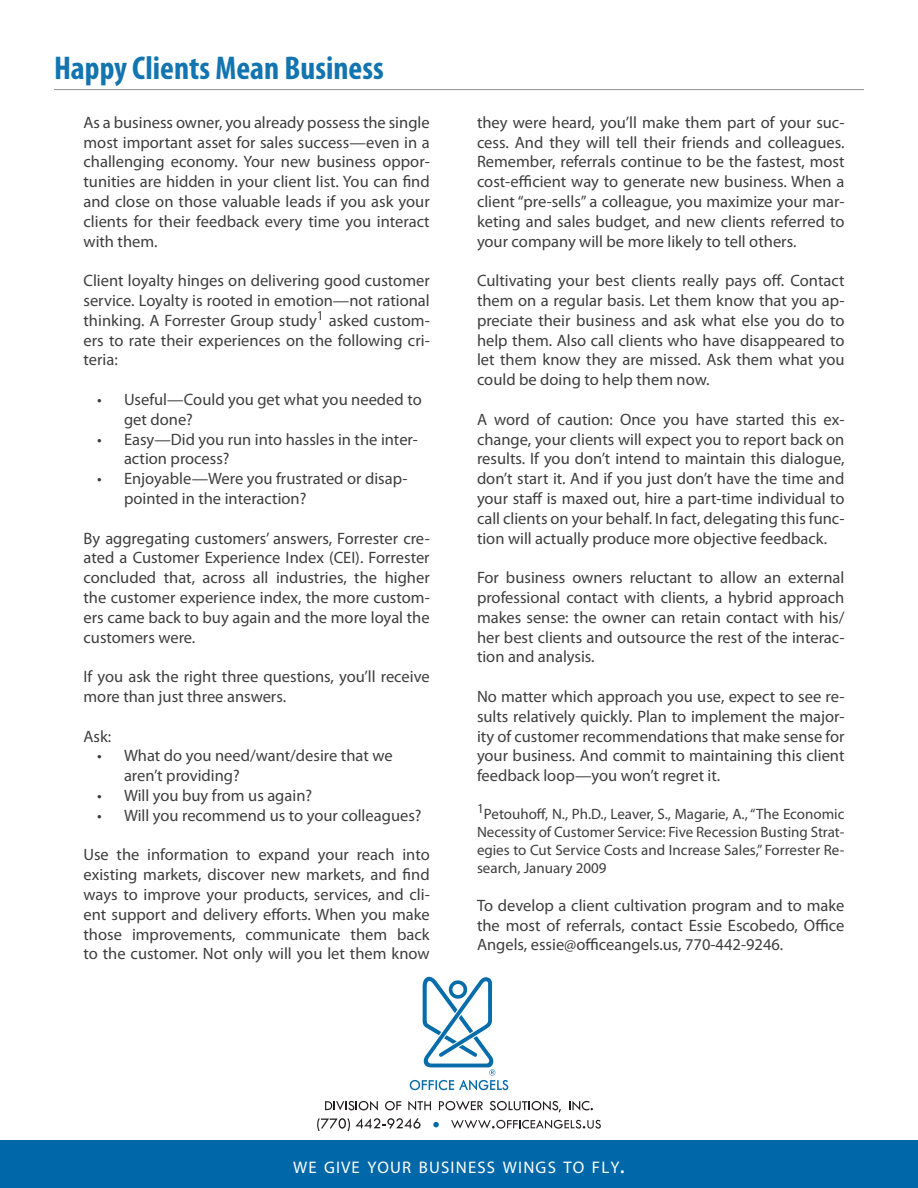
<style>
.page{position:relative;width:918px;height:1188px;background:#fff}
.page>*{position:absolute;margin:0;border:0;box-sizing:border-box;transform-origin:0 0}
.subhead{font:700 condensed 33px "Myriad Pro";color:#1375b0}
.t1{font:16.8px "Myriad Pro";letter-spacing:.07em;color:#fff}
.bullets{font:16.5px/19.8px "Myriad Pro";color:#3e3e3f;text-align:justify}
.t2{font:15px/18px "Myriad Pro";color:#3e3e3f;text-align:justify}
.s1{font-size:24px}
</style>
<div class="page">
<hr style="left:54px;top:89px;width:810px;height:1px;background:#231f20">
<div style="left:0;top:1141px;width:918px;height:47px;background:#0068a9"></div>
<svg style="left:410px;top:977px;width:98px;height:113px"></svg>
<svg style="left:325px;top:1101px;width:53px;height:10px"></svg>
<svg style="left:385px;top:1101px;width:16px;height:9px"></svg>
<svg style="left:408px;top:1101px;width:23px;height:10px"></svg>
<svg style="left:439px;top:1101px;width:44px;height:9px"></svg>
<svg style="left:490px;top:1101px;width:71px;height:11px"></svg>
<svg style="left:569px;top:1101px;width:24px;height:10px"></svg>
<svg style="left:317px;top:1118px;width:104px;height:13px"></svg>
<svg style="left:433px;top:1122px;width:6px;height:5px"></svg>
<svg style="left:451px;top:1120px;width:150px;height:9px"></svg>
<p class="subhead" style="left:54px;top:47px;width:331px">Happy Clients Mean Business</p>
<p class="bullets" style="left:84px;top:112px;width:348px">As a business owner, you already possess the single most important asset for sales success—even in a challenging economy. Your new business oppor&shy;tunities are hidden in your client list. You can find and close on those valuable leads if you ask your clients for their feedback every time you interact with them.</p>
<p class="bullets" style="left:84px;top:270px;width:348px">Client loyalty hinges on delivering good customer service. Loyalty is rooted in emotion—not rational thinking. A Forrester Group study<sup>1</sup> asked custom&shy;ers to rate their experiences on the following cri&shy;teria:</p>
<p class="bullets" style="left:124px;top:389px;width:299px;text-indent:-27px">• Useful—Could you get what you needed to get done?</p>
<p class="bullets" style="left:124px;top:429px;width:295px;text-indent:-27px">• Easy—Did you run into hassles in the inter&shy;action process?</p>
<p class="bullets" style="left:124px;top:468px;width:285px;text-indent:-27px">• Enjoyable—Were you frustrated or disap&shy;pointed in the interaction?</p>
<p class="bullets" style="left:84px;top:528px;width:348px">By aggregating customers’ answers, Forrester cre&shy;ated a Customer Experience Index (CEI). Forrester concluded that, across all industries, the higher the customer experience index, the more custom&shy;ers came back to buy again and the more loyal the customers were.</p>
<p class="bullets" style="left:84px;top:666px;width:348px">If you ask the right three questions, you’ll receive more than just three answers.</p>
<p class="bullets" style="left:84px;top:726px;width:29px">Ask:</p>
<p class="bullets" style="left:124px;top:746px;width:270px;text-indent:-27px">• What do you need/want/desire that we aren’t providing?</p>
<p class="bullets" style="left:97px;top:785px;width:217px">• Will you buy from us again?</p>
<p class="bullets" style="left:97px;top:805px;width:326px">• Will you recommend us to your colleagues?</p>
<p class="bullets" style="left:84px;top:845px;width:348px">Use the information to expand your reach into existing markets, discover new markets, and find ways to improve your products, services, and cli&shy;ent support and delivery efforts. When you make those improvements, communicate them back to the customer. Not only will you let them know</p>
<p class="bullets" style="left:477px;top:112px;width:369px">they were heard, you’ll make them part of your suc&shy;cess. And they will tell their friends and colleagues.<br>Remember, referrals continue to be the fastest, most cost-efficient way to generate new business. When a client “pre-sells” a colleague, you maximize your mar&shy;keting and sales budget, and new clients referred to your company will be more likely to tell others.</p>
<p class="bullets" style="left:477px;top:270px;width:369px">Cultivating your best clients really pays off. Contact them on a regular basis. Let them know that you ap&shy;preciate their business and ask what else you do to help them. Also call clients who have disappeared to let them know they are missed. Ask them what you could be doing to help them now.</p>
<p class="bullets" style="left:477px;top:409px;width:369px">A word of caution: Once you have started this ex&shy;change, your clients will expect you to report back on results. If you don’t intend to maintain this dialogue, don’t start it. And if you just don’t have the time and your staff is maxed out, hire a part-time individual to call clients on your behalf. In fact, delegating this func&shy;tion will actually produce more objective feedback.</p>
<p class="bullets" style="left:477px;top:567px;width:369px">For business owners reluctant to allow an external professional contact with clients, a hybrid approach makes sense: the owner can retain contact with his/ her best clients and outsource the rest of the interac&shy;tion and analysis.</p>
<p class="bullets" style="left:477px;top:686px;width:369px">No matter which approach you use, expect to see re&shy;sults relatively quickly. Plan to implement the major&shy;ity of customer recommendations that make sense for your business. And commit to maintaining this client feedback loop—you won’t regret it.</p>
<p class="t2" style="left:477px;top:805px;width:369px"><sup>1</sup>Petouhoff, N., Ph.D., Leaver, S., Magarie, A., “The Economic Necessity of Customer Service: Five Recession Busting Strat&shy;egies to Cut Service Costs and Increase Sales,” Forrester Re&shy;search, January 2009</p>
<p class="bullets" style="left:477px;top:895px;width:369px">To develop a client cultivation program and to make the most of referrals, contact Essie Escobedo, Office Angels, essie@officeangels.us, 770-442-9246.</p>
<p class="t1" style="left:293px;top:1157px;width:333px">WE GIVE YOUR BUSINESS WINGS TO FLY<span class="s1">.</span></p>
</div>
